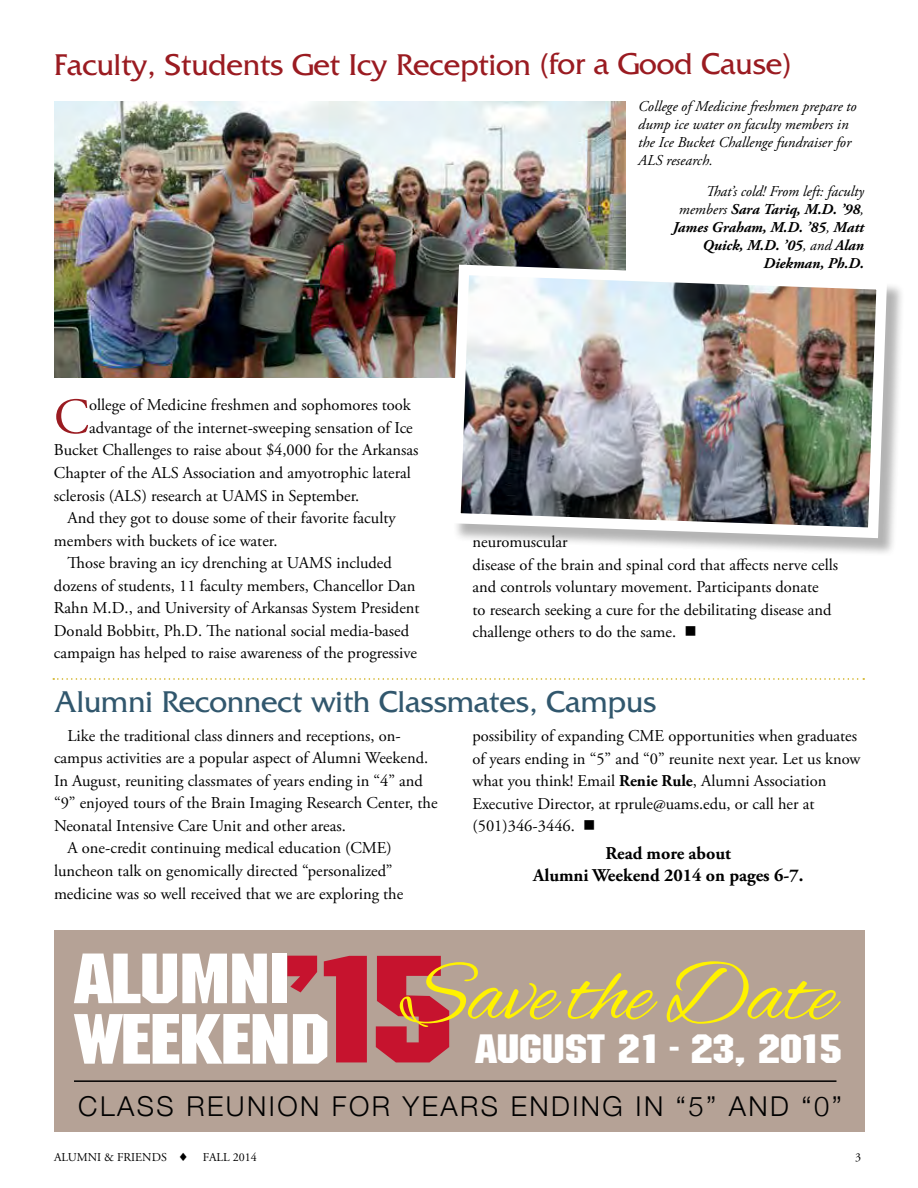
<style>
.page{position:relative;width:918px;height:1188px;background:#fff}
.page>*{position:absolute;margin:0;border:0;box-sizing:border-box;transform-origin:0 0}
.t1{font:90px "Alex Brush";color:#fff200}
.t2{font:86.4px "ATROX";letter-spacing:-.02em;color:#fff}
.t3{font:50.4px "Adobe Garamond Pro";color:#9a1b21}
.t4{font:49.5px "ATROX";letter-spacing:-.015em;color:#fff}
.t5{font:31.5px "Friz Quadrata Std";color:#9a1b21}
.t6{font:31.5px "Friz Quadrata Std";color:#31576d}
.t7{font:300 27.3px "Helvetica Neue";letter-spacing:.09em;color:#000}
.t8{font:700 18px/21.6px "Adobe Garamond Pro";color:#000;text-align:center}
.t9{font:16.5px/22.5px "Adobe Garamond Pro";color:#000}
.t10{font:italic 15px/18px "Adobe Garamond Pro";color:#000}
.t11{font:italic 700 15px/18px "Adobe Garamond Pro";color:#000;text-align:right}
.t12{font:12px "Adobe Garamond Pro";color:#000}
.s1{font-weight:400}
.s2{font-weight:700}
.s3{font-family:"ATROX";font-size:185.7px;color:#c6132e}
</style>
<div class="page">
<img style="left:54px;top:102px;width:571px;height:275px">
<div style="left:453px;top:267px;width:452px;height:289px;background:#000;opacity:.3"></div>
<img style="left:445px;top:259px;width:447px;height:285px">
<svg style="left:53px;top:678px;width:811px;height:2px"></svg>
<div style="left:54px;top:930px;width:811px;height:202px;background:#b5a296"></div>
<hr style="left:74px;top:1080px;width:762px;height:2px;background:#000">
<h3 class="t5" style="left:54px;top:47px;width:739px">Faculty, Students Get Icy Reception (for a Good Cause)</h3>
<p class="t10" style="left:638px;top:98px;width:220px">College of Medicine freshmen prepare to dump ice water on faculty members in the Ice Bucket Challenge fundraiser for<br>ALS research.</p>
<h3 class="t3" style="left:54px;top:387px;width:37px">C</h3>
<p class="t9" style="left:89px;top:395px;width:323px">ollege of Medicine freshmen and sophomores took</p>
<p class="t9" style="left:89px;top:417px;width:325px">advantage of the internet-sweeping sensation of Ice</p>
<p class="t9" style="left:54px;top:440px;width:366px">Bucket Challenges to raise about $4,000 for the Arkansas</p>
<p class="t9" style="left:54px;top:462px;width:359px">Chapter of the ALS Association and amyotrophic lateral</p>
<p class="t9" style="left:54px;top:485px;width:307px">sclerosis (ALS) research at UAMS in September.</p>
<p class="t9" style="left:67px;top:507px;width:330px">And they got to douse some of their favorite faculty</p>
<p class="t9" style="left:54px;top:530px;width:225px">members with buckets of ice water.</p>
<p class="t9" style="left:67px;top:552px;width:326px">Those braving an icy drenching at UAMS included</p>
<p class="t9" style="left:54px;top:575px;width:363px">dozens of students, 11 faculty members, Chancellor Dan</p>
<p class="t9" style="left:54px;top:597px;width:367px">Rahn M.D., and University of Arkansas System President</p>
<p class="t9" style="left:54px;top:620px;width:357px">Donald Bobbitt, Ph.D. The national social media-based</p>
<p class="t9" style="left:54px;top:642px;width:365px">campaign has helped to raise awareness of the progressive</p>
<p class="t11" style="left:673px;top:182px;width:193px"><span class="s1">That’s cold! From left: faculty members</span> Sara Tariq, M.D. ’98<span class="s1">,<br></span>James Graham, M.D. ’85<span class="s1">,</span> Matt<br>Quick, M.D. ’05<span class="s1">, and</span> Alan<br>Diekman, Ph.D.</p>
<p class="t9" style="left:472px;top:531px;width:367px">neuromuscular<br>disease of the brain and spinal cord that affects nerve cells and controls voluntary movement. Participants donate<br>to research seeking a cure for the debilitating disease and challenge others to do the same. ■</p>
<h3 class="t6" style="left:54px;top:685px;width:604px">Alumni Reconnect with Classmates, Campus</h3>
<p class="t9" style="left:68px;top:725px;width:335px">Like the traditional class dinners and receptions, on-</p>
<p class="t9" style="left:54px;top:748px;width:376px">campus activities are a popular aspect of Alumni Weekend.</p>
<p class="t9" style="left:54px;top:770px;width:371px">In August, reuniting classmates of years ending in “4” and</p>
<p class="t9" style="left:54px;top:793px;width:385px">“9” enjoyed tours of the Brain Imaging Research Center, the</p>
<p class="t9" style="left:54px;top:815px;width:293px">Neonatal Intensive Care Unit and other areas.</p>
<p class="t9" style="left:68px;top:838px;width:326px">A one-credit continuing medical education (CME)</p>
<p class="t9" style="left:54px;top:860px;width:340px">luncheon talk on genomically directed “personalized”</p>
<p class="t9" style="left:54px;top:883px;width:351px">medicine was so well received that we are exploring the</p>
<p class="t9" style="left:473px;top:725px;width:390px">possibility of expanding CME opportunities when graduates of years ending in “5” and “0” reunite next year. Let us know what you think! Email <span class="s2">Renie Rule</span>, Alumni Association Executive Director, at rprule@uams.edu, or call her at (501)346-3446. ■</p>
<p class="t8" style="left:533px;top:843px;width:272px">Read more about<br>Alumni Weekend 2014 on pages 6-7.</p>
<h2 class="t2" style="left:75px;top:934px;width:217px">ALUMNI</h2>
<h1 class="t1" style="left:75px;top:944px;width:762px"><sub>WEEKEND</sub><span class="s3">’15</span>Save the Date</h1>
<h3 class="t7" style="left:78px;top:1084px;width:765px">CLASS REUNION FOR YEARS ENDING IN “5” AND “0”</h3>
<h3 class="t4" style="left:476px;top:1023px;width:368px">AUGUST 21 - 23, 2015</h3>
<p class="t12" style="left:54px;top:1150px;width:135px">ALUMNI &amp; FRIENDS ♦</p>
<p class="t12" style="left:203px;top:1150px;width:55px">FALL 2014</p>
<p class="t12" style="left:855px;top:1150px;width:7px">3</p>
</div>
